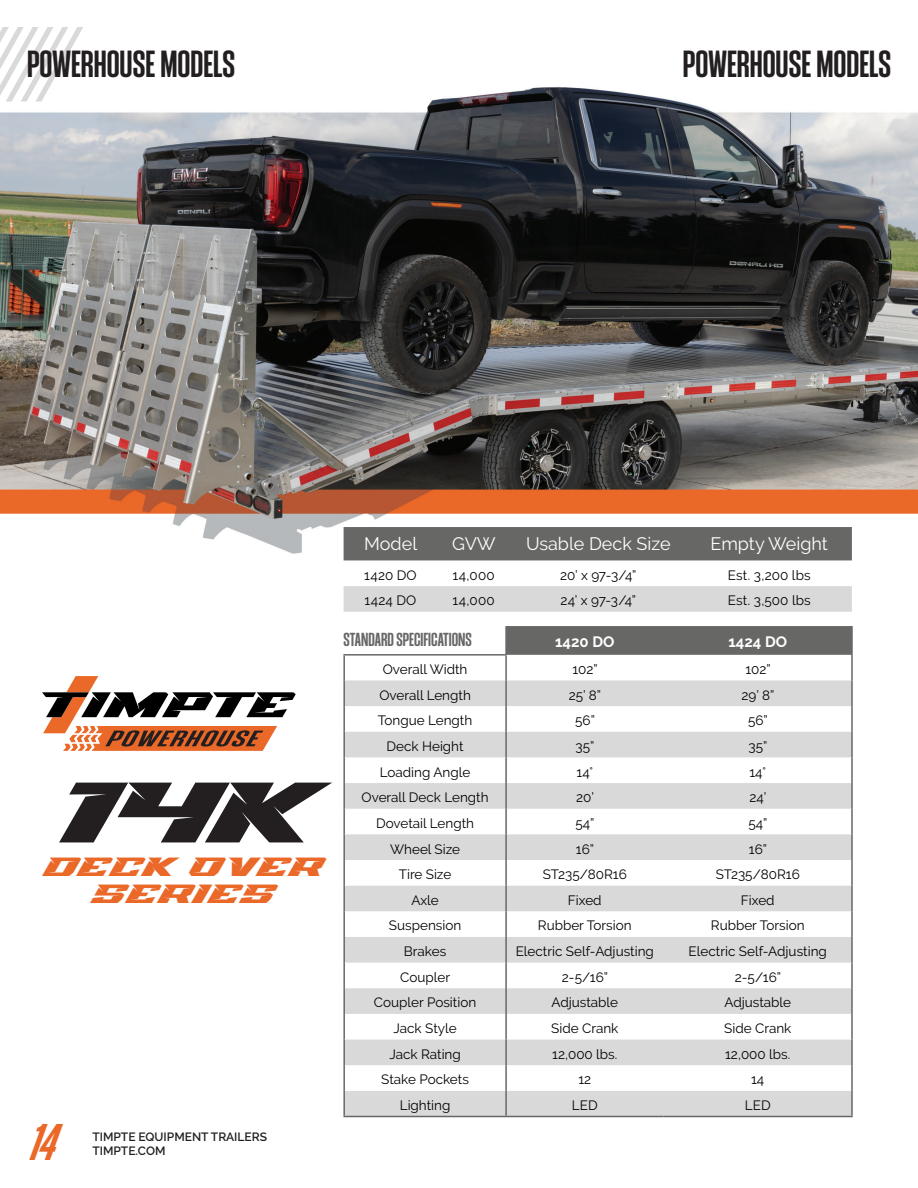
<style>
.page{position:relative;width:918px;height:1188px;background:#fff}
.page>*{position:absolute;margin:0;border:0;box-sizing:border-box;transform-origin:0 0}
.t1{font:97.5px "Bring Race";color:#231f20}
.t2{font:italic 700 45px "Athletic Pro";color:#ea6828}
.Category_1{font:700 33px "Athletic Pro";color:#231f20}
.t3{font:30px "Bring Race";letter-spacing:.07em;color:#ea6828}
.t4{font:18px "Raleway";color:#fff}
.t5{font:700 16.5px "Athletic Pro";color:#676766}
.t6{font:700 15px "Raleway";color:#fff}
.t7{font:13.5px "Raleway";color:#000}
.t8{font:600 12px/14.4px "Raleway";color:#231f20}
</style>
<div class="page">
<img style="left:0;top:87px;width:918px;height:1031px">
<div style="left:507px;top:626px;width:344px;height:29px;background:#676766"></div>
<svg style="left:345px;top:680px;width:506px;height:436px"></svg>
<div style="left:345px;top:783px;width:506px;height:26px;background:#d8d9d8"></div>
<hr style="left:505px;top:626px;width:2px;height:28px;background:#676766">
<hr style="left:851px;top:626px;width:2px;height:29px;background:#676766">
<hr style="left:343px;top:656px;width:2px;height:24px;background:#676766">
<hr style="left:343px;top:654px;width:164px;height:2px;background:#676766">
<hr style="left:505px;top:656px;width:2px;height:24px;background:#676766">
<hr style="left:851px;top:655px;width:2px;height:25px;background:#676766">
<hr style="left:343px;top:680px;width:2px;height:26px;background:#676766">
<hr style="left:505px;top:680px;width:2px;height:26px;background:#676766">
<hr style="left:851px;top:680px;width:2px;height:26px;background:#676766">
<hr style="left:343px;top:706px;width:2px;height:26px;background:#676766">
<hr style="left:505px;top:706px;width:2px;height:26px;background:#676766">
<hr style="left:851px;top:706px;width:2px;height:26px;background:#676766">
<hr style="left:343px;top:732px;width:2px;height:25px;background:#676766">
<hr style="left:505px;top:732px;width:2px;height:25px;background:#676766">
<hr style="left:851px;top:732px;width:2px;height:25px;background:#676766">
<hr style="left:343px;top:757px;width:2px;height:26px;background:#676766">
<hr style="left:343px;top:783px;width:2px;height:26px;background:#676766">
<hr style="left:343px;top:809px;width:2px;height:25px;background:#676766">
<hr style="left:505px;top:757px;width:2px;height:26px;background:#676766">
<hr style="left:505px;top:783px;width:2px;height:26px;background:#676766">
<hr style="left:505px;top:809px;width:2px;height:25px;background:#676766">
<hr style="left:851px;top:757px;width:2px;height:26px;background:#676766">
<hr style="left:851px;top:783px;width:2px;height:26px;background:#676766">
<hr style="left:851px;top:809px;width:2px;height:25px;background:#676766">
<hr style="left:343px;top:834px;width:2px;height:26px;background:#676766">
<hr style="left:505px;top:834px;width:2px;height:26px;background:#676766">
<hr style="left:851px;top:834px;width:2px;height:26px;background:#676766">
<hr style="left:343px;top:860px;width:2px;height:26px;background:#676766">
<hr style="left:505px;top:860px;width:2px;height:26px;background:#676766">
<hr style="left:851px;top:860px;width:2px;height:26px;background:#676766">
<hr style="left:343px;top:886px;width:2px;height:25px;background:#676766">
<hr style="left:505px;top:886px;width:2px;height:25px;background:#676766">
<hr style="left:851px;top:886px;width:2px;height:25px;background:#676766">
<hr style="left:343px;top:911px;width:2px;height:26px;background:#676766">
<hr style="left:505px;top:911px;width:2px;height:26px;background:#676766">
<hr style="left:851px;top:911px;width:2px;height:26px;background:#676766">
<hr style="left:343px;top:937px;width:2px;height:26px;background:#676766">
<hr style="left:505px;top:937px;width:2px;height:26px;background:#676766">
<hr style="left:851px;top:937px;width:2px;height:26px;background:#676766">
<hr style="left:343px;top:963px;width:2px;height:25px;background:#676766">
<hr style="left:505px;top:963px;width:2px;height:25px;background:#676766">
<hr style="left:851px;top:963px;width:2px;height:25px;background:#676766">
<hr style="left:343px;top:988px;width:2px;height:26px;background:#676766">
<hr style="left:505px;top:988px;width:2px;height:26px;background:#676766">
<hr style="left:851px;top:988px;width:2px;height:26px;background:#676766">
<hr style="left:343px;top:1014px;width:2px;height:26px;background:#676766">
<hr style="left:505px;top:1014px;width:2px;height:26px;background:#676766">
<hr style="left:851px;top:1014px;width:2px;height:26px;background:#676766">
<hr style="left:343px;top:1040px;width:2px;height:25px;background:#676766">
<hr style="left:505px;top:1040px;width:2px;height:25px;background:#676766">
<hr style="left:851px;top:1040px;width:2px;height:25px;background:#676766">
<hr style="left:343px;top:1065px;width:2px;height:26px;background:#676766">
<hr style="left:505px;top:1065px;width:2px;height:26px;background:#676766">
<hr style="left:851px;top:1065px;width:2px;height:26px;background:#676766">
<hr style="left:343px;top:1091px;width:2px;height:25px;background:#676766">
<hr style="left:343px;top:1116px;width:163px;height:1px;background:#676766">
<hr style="left:505px;top:1091px;width:2px;height:25px;background:#676766">
<hr style="left:506px;top:1116px;width:158px;height:1px;background:#676766">
<hr style="left:851px;top:1091px;width:2px;height:25px;background:#676766">
<hr style="left:664px;top:1116px;width:189px;height:1px;background:#676766">
<div style="left:344px;top:527px;width:508px;height:33px;background:#676766"></div>
<div style="left:344px;top:586px;width:508px;height:26px;background:#d8d9d8"></div>
<svg style="left:42px;top:676px;width:254px;height:75px"></svg>
<svg style="left:0;top:27px;width:90px;height:75px"></svg>
<p class="Category_1" style="left:27px;top:46px;width:210px">POWERHOUSE MODELS</p>
<p class="Category_1" style="left:683px;top:46px;width:210px">POWERHOUSE MODELS</p>
<p class="t1" style="left:42px;top:754px;width:266px">14K</p>
<p class="t3" style="left:42px;top:849px;width:279px">DECK OVER</p>
<p class="t3" style="left:90px;top:876px;width:183px">SERIES</p>
<h2 class="t2" style="left:31px;top:1117px;width:28px">14</h2>
<p class="t8" style="left:92px;top:1129px;width:176px">TIMPTE EQUIPMENT TRAILERS<br>TIMPTE.COM</p>
<p class="t4" style="left:364px;top:534px;width:55px">Model</p>
<p class="t4" style="left:452px;top:534px;width:45px">GVW</p>
<p class="t4" style="left:526px;top:534px;width:146px">Usable Deck Size</p>
<p class="t4" style="left:711px;top:534px;width:119px">Empty Weight</p>
<p class="t7" style="left:364px;top:567px;width:54px">1420 DO</p>
<p class="t7" style="left:453px;top:567px;width:44px">14,000</p>
<p class="t7" style="left:560px;top:567px;width:78px">20’ x 97-3/4”</p>
<p class="t7" style="left:728px;top:567px;width:85px">Est. 3,200 lbs</p>
<p class="t7" style="left:365px;top:593px;width:53px">1424 DO</p>
<p class="t7" style="left:453px;top:593px;width:44px">14,000</p>
<p class="t7" style="left:560px;top:593px;width:77px">24’ x 97-3/4”</p>
<p class="t7" style="left:728px;top:593px;width:85px">Est. 3,500 lbs</p>
<p class="t5" style="left:343px;top:630px;width:130px">STANDARD SPECIFICATIONS</p>
<p class="t6" style="left:555px;top:633px;width:61px">1420 DO</p>
<p class="t6" style="left:728px;top:633px;width:60px">1424 DO</p>
<p class="t7" style="left:383px;top:661px;width:86px">Overall Width</p>
<p class="t7" style="left:572px;top:661px;width:27px">102”</p>
<p class="t7" style="left:745px;top:661px;width:27px">102”</p>
<p class="t7" style="left:379px;top:687px;width:93px">Overall Length</p>
<p class="t7" style="left:569px;top:687px;width:34px">25’ 8”</p>
<p class="t7" style="left:742px;top:687px;width:34px">29’ 8”</p>
<p class="t7" style="left:378px;top:713px;width:96px">Tongue Length</p>
<p class="t7" style="left:575px;top:713px;width:21px">56”</p>
<p class="t7" style="left:748px;top:713px;width:21px">56”</p>
<p class="t7" style="left:387px;top:738px;width:78px">Deck Height</p>
<p class="t7" style="left:576px;top:738px;width:20px">35”</p>
<p class="t7" style="left:749px;top:738px;width:20px">35”</p>
<p class="t7" style="left:380px;top:764px;width:92px">Loading Angle</p>
<p class="t7" style="left:577px;top:764px;width:18px">14°</p>
<p class="t7" style="left:750px;top:764px;width:18px">14°</p>
<p class="t7" style="left:362px;top:790px;width:129px">Overall Deck Length</p>
<p class="t7" style="left:576px;top:790px;width:19px">20’</p>
<p class="t7" style="left:749px;top:790px;width:18px">24’</p>
<p class="t7" style="left:376px;top:815px;width:99px">Dovetail Length</p>
<p class="t7" style="left:576px;top:815px;width:20px">54”</p>
<p class="t7" style="left:749px;top:815px;width:20px">54”</p>
<p class="t7" style="left:390px;top:841px;width:72px">Wheel Size</p>
<p class="t7" style="left:576px;top:841px;width:20px">16”</p>
<p class="t7" style="left:749px;top:841px;width:20px">16”</p>
<p class="t7" style="left:399px;top:867px;width:54px">Tire Size</p>
<p class="t7" style="left:543px;top:867px;width:86px">ST235/80R16</p>
<p class="t7" style="left:716px;top:867px;width:86px">ST235/80R16</p>
<p class="t7" style="left:411px;top:892px;width:29px">Axle</p>
<p class="t7" style="left:568px;top:892px;width:35px">Fixed</p>
<p class="t7" style="left:741px;top:892px;width:35px">Fixed</p>
<p class="t7" style="left:389px;top:918px;width:74px">Suspension</p>
<p class="t7" style="left:538px;top:918px;width:95px">Rubber Torsion</p>
<p class="t7" style="left:711px;top:918px;width:95px">Rubber Torsion</p>
<p class="t7" style="left:404px;top:944px;width:44px">Brakes</p>
<p class="t7" style="left:516px;top:944px;width:140px">Electric Self-Adjusting</p>
<p class="t7" style="left:689px;top:944px;width:140px">Electric Self-Adjusting</p>
<p class="t7" style="left:400px;top:969px;width:51px">Coupler</p>
<p class="t7" style="left:562px;top:969px;width:48px">2-5/16”</p>
<p class="t7" style="left:735px;top:969px;width:48px">2-5/16”</p>
<p class="t7" style="left:374px;top:995px;width:104px">Coupler Position</p>
<p class="t7" style="left:551px;top:995px;width:68px">Adjustable</p>
<p class="t7" style="left:724px;top:995px;width:68px">Adjustable</p>
<p class="t7" style="left:393px;top:1020px;width:65px">Jack Style</p>
<p class="t7" style="left:551px;top:1020px;width:69px">Side Crank</p>
<p class="t7" style="left:724px;top:1020px;width:69px">Side Crank</p>
<p class="t7" style="left:389px;top:1046px;width:73px">Jack Rating</p>
<p class="t7" style="left:552px;top:1046px;width:67px">12,000 lbs.</p>
<p class="t7" style="left:725px;top:1046px;width:67px">12,000 lbs.</p>
<p class="t7" style="left:381px;top:1072px;width:89px">Stake Pockets</p>
<p class="t7" style="left:578px;top:1072px;width:14px">12</p>
<p class="t7" style="left:751px;top:1072px;width:15px">14</p>
<p class="t7" style="left:400px;top:1097px;width:52px">Lighting</p>
<p class="t7" style="left:572px;top:1097px;width:27px">LED</p>
<p class="t7" style="left:745px;top:1097px;width:27px">LED</p>
</div>
